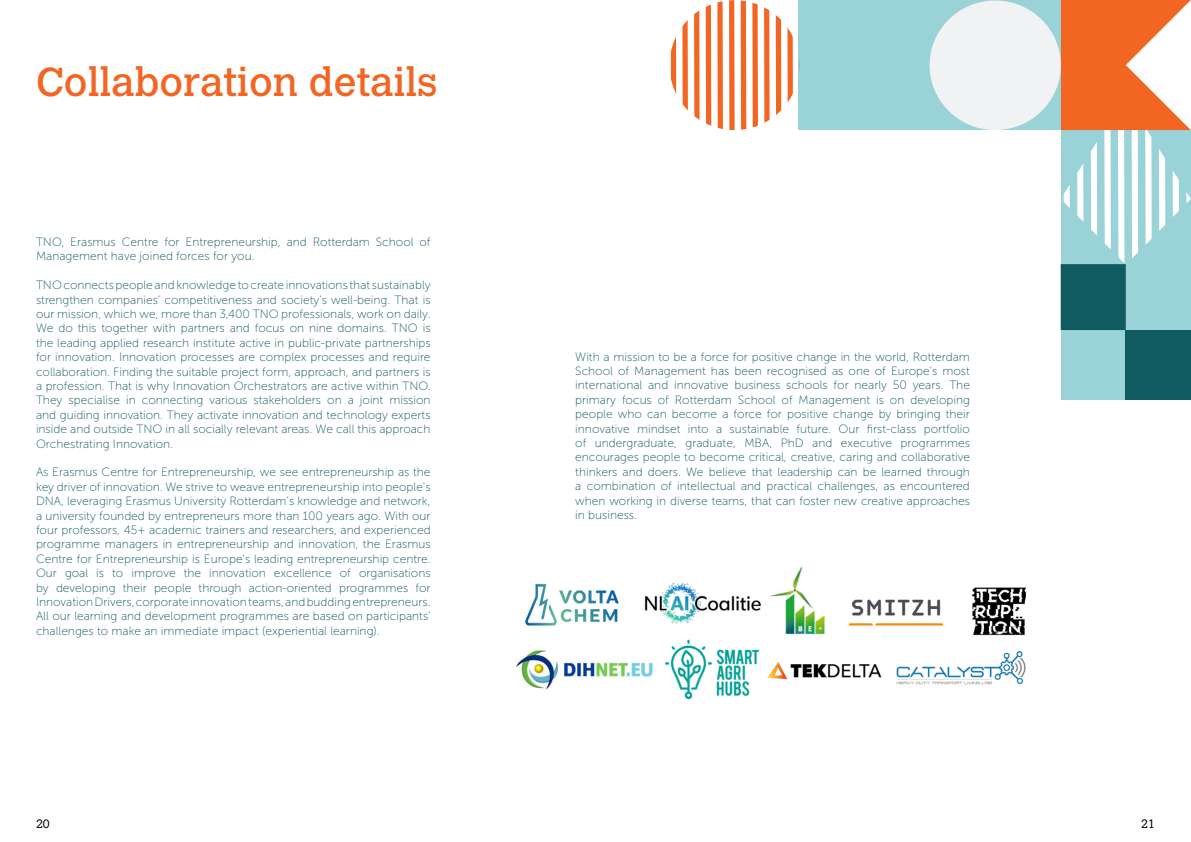
<style>
.page{position:relative;width:1191px;height:842px;background:#fff}
.page>*{position:absolute;margin:0;border:0;box-sizing:border-box;transform-origin:0 0}
.t1{font:40px "Calvert MT Std";color:#f26522}
.t2{font:12px/14.4px "Museo Sans 100";color:#105b60;text-align:justify}
.t3{font:300 12px "Calvert MT Std";color:#000}
</style>
<div class="page">
<div style="left:1060px;top:130px;width:130px;height:270px;background:#99d3d8"></div>
<div style="left:1125px;top:330px;width:66px;height:70px;background:#105b60"></div>
<svg style="left:1060px;top:0;width:130px;height:330px"></svg>
<div style="left:798px;top:1px;width:262px;height:129px;background:#99d3d8"></div>
<div style="left:929px;top:1px;width:131px;height:129px;background:#f0f2f4;border-radius:50%"></div>
<svg style="left:764px;top:0;width:164px;height:123px"></svg>
<svg style="left:729px;top:0;width:29px;height:130px"></svg>
<svg style="left:694px;top:1px;width:29px;height:128px"></svg>
<svg style="left:670px;top:20px;width:18px;height:91px"></svg>
<img style="left:516px;top:567px;width:510px;height:132px">
<h1 class="t1" style="left:36px;top:59px;width:403px">Collaboration details</h1>
<p class="t2" style="left:36px;top:235px;width:396px">TNO, Erasmus Centre for Entrepreneurship, and Rotterdam School of<br>Management have joined forces for you.</p>
<p class="t2" style="left:36px;top:278px;width:396px">TNO connects people and knowledge to create innovations that sustainably strengthen companies’ competitiveness and society’s well-being. That is our mission, which we, more than 3,400 TNO professionals, work on daily.<br>We do this together with partners and focus on nine domains. TNO is the leading applied research institute active in public-private partnerships for innovation. Innovation processes are complex processes and require collaboration. Finding the suitable project form, approach, and partners is a profession. That is why Innovation Orchestrators are active within TNO.<br>They specialise in connecting various stakeholders on a joint mission and guiding innovation. They activate innovation and technology experts inside and outside TNO in all socially relevant areas. We call this approach Orchestrating Innovation.</p>
<p class="t2" style="left:36px;top:465px;width:396px">As Erasmus Centre for Entrepreneurship, we see entrepreneurship as the key driver of innovation. We strive to weave entrepreneurship into people’s DNA, leveraging Erasmus University Rotterdam’s knowledge and network, a university founded by entrepreneurs more than 100 years ago. With our four professors, 45+ academic trainers and researchers, and experienced programme managers in entrepreneurship and innovation, the Erasmus Centre for Entrepreneurship is Europe’s leading entrepreneurship centre.<br>Our goal is to improve the innovation excellence of organisations by developing their people through action-oriented programmes for Innovation Drivers, corporate innovation teams, and budding entrepreneurs.<br>All our learning and development programmes are based on participants’ challenges to make an immediate impact (experiential learning).</p>
<p class="t3" style="left:36px;top:817px;width:15px">20</p>
<p class="t2" style="left:575px;top:349px;width:396px">With a mission to be a force for positive change in the world, Rotterdam School of Management has been recognised as one of Europe’s most international and innovative business schools for nearly 50 years. The primary focus of Rotterdam School of Management is on developing people who can become a force for positive change by bringing their innovative mindset into a sustainable future. Our first-class portfolio of undergraduate, graduate, MBA, PhD and executive programmes encourages people to become critical, creative, caring and collaborative thinkers and doers. We believe that leadership can be learned through a combination of intellectual and practical challenges, as encountered when working in diverse teams, that can foster new creative approaches in business.</p>
<p class="t3" style="left:1141px;top:817px;width:15px">21</p>
</div>
